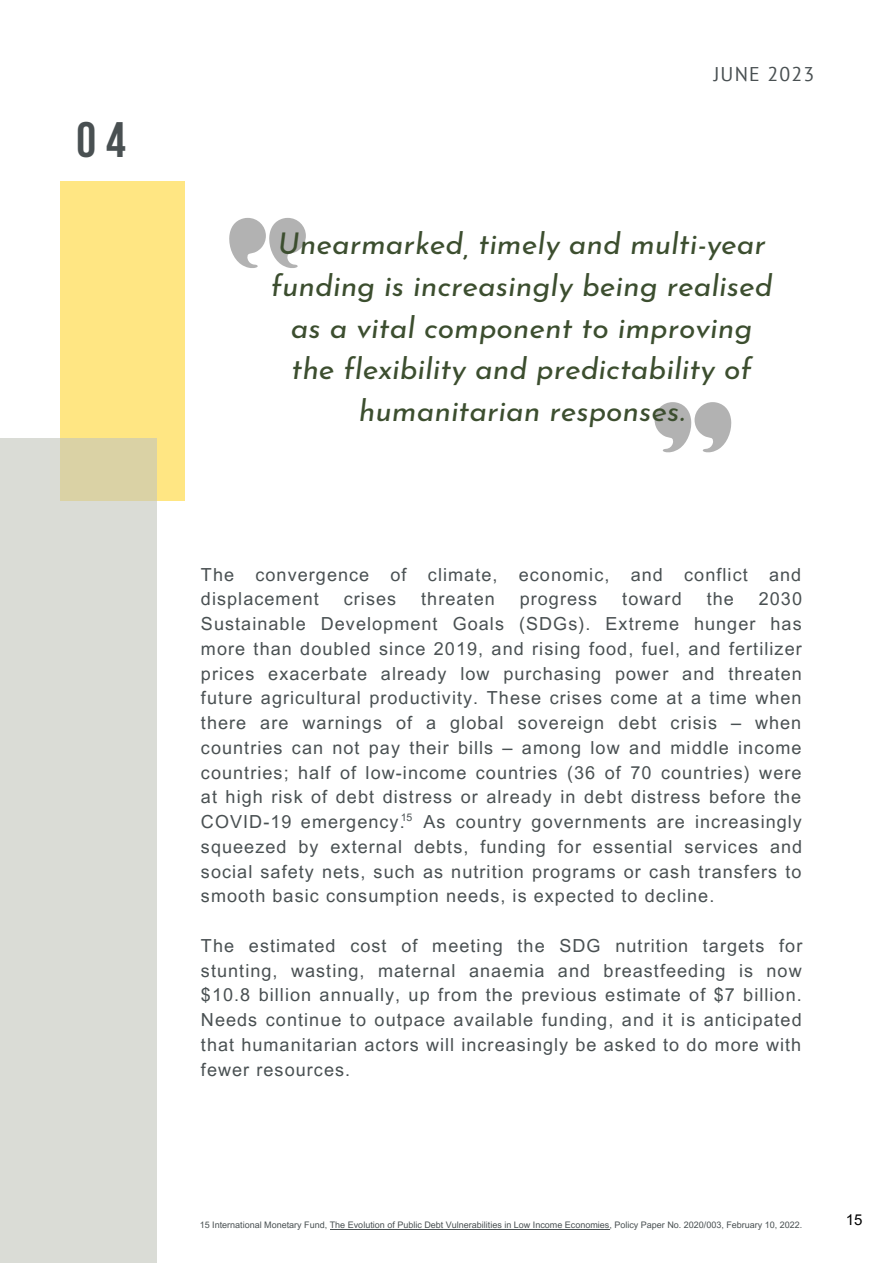
<style>
.page{position:relative;width:893px;height:1264px;background:#fff}
.page>*{position:absolute;margin:0;border:0;box-sizing:border-box;transform-origin:0 0}
.t1{font:700 49.65px "Bebas Neue";color:#495052}
.t2{font:italic 30px/41.5px "Josefin Sans";color:#3c4e2f;text-align:center}
.t3{font:19.8px "PT Sans";letter-spacing:.06em;color:#495052}
.t4{font:18px/24.8px "Arial MT Pro";letter-spacing:.06em;color:#495052;text-align:justify}
.t5{font:15px "Arial MT Pro";color:#000}
.t6{font:10.5px "Arial MT Pro";color:#495052}
.t7{font:9px "Arial MT Pro";color:#495052}
</style>
<div class="page">
<div style="left:60px;top:182px;width:125px;height:319px;background:#ffe683"></div>
<div style="left:0;top:438px;width:156px;height:824px;background:#dadcd6"></div>
<svg style="left:229px;top:218px;width:77px;height:50px"></svg>
<svg style="left:654px;top:402px;width:77px;height:50px"></svg>
<hr style="left:330px;top:1228px;width:279px;height:1px;background:#495052">
<p class="t1" style="left:76px;top:120px;width:51px">04</p>
<p class="t3" style="left:713px;top:61px;width:102px">JUNE 2023</p>
<p class="t2" style="left:271px;top:226px;width:503px">Unearmarked, timely and multi-year funding is increasingly being realised as a vital component to improving the flexibility and predictability of humanitarian responses.</p>
<p class="t4" style="left:201px;top:564px;width:601px">The convergence of climate, economic, and conflict and displacement</p>
<p class="t4" style="left:201px;top:589px;width:602px;text-indent:557px">2030<br>Sustainable Development Goals (SDGs). Extreme hunger has more than doubled since 2019, and rising food, fuel, and fertilizer prices exacerbate already low purchasing power and threaten future agricultural productivity. These crises come at a time when there are warnings of a global sovereign debt crisis – when countries can not pay their bills – among low and middle income countries; half of low-income countries (36 of 70 countries) were at high risk of debt distress or already in debt distress before the COVID-19 emergency. As country governments are increasingly squeezed by external debts, funding for essential services and social safety nets, such as nutrition programs or cash transfers to smooth basic consumption needs, is expected to decline.</p>
<p class="t4" style="left:201px;top:935px;width:602px">The estimated cost of meeting the SDG nutrition targets for stunting, wasting, maternal anaemia and breastfeeding is now $10.8 billion annually, up from the previous estimate of $7 billion.<br>Needs continue to outpace available funding, and it is anticipated that humanitarian actors will increasingly be asked to do more with fewer resources.</p>
<p class="t4" style="left:344px;top:589px;width:54px">crises</p>
<p class="t4" style="left:421px;top:589px;width:75px">threaten</p>
<p class="t4" style="left:519px;top:589px;width:79px">progress</p>
<p class="t4" style="left:622px;top:589px;width:61px">toward</p>
<p class="t4" style="left:706px;top:589px;width:29px">the</p>
<p class="t6" style="left:400px;top:813px;width:13px">15</p>
<p class="t7" style="left:200px;top:1221px;width:604px">15 International Monetary Fund, The Evolution of Public Debt Vulnerabilities in Low Income Economies, Policy Paper No. 2020/003, February 10, 2022.</p>
<p class="t5" style="left:845px;top:1214px;width:18px">15</p>
</div>
